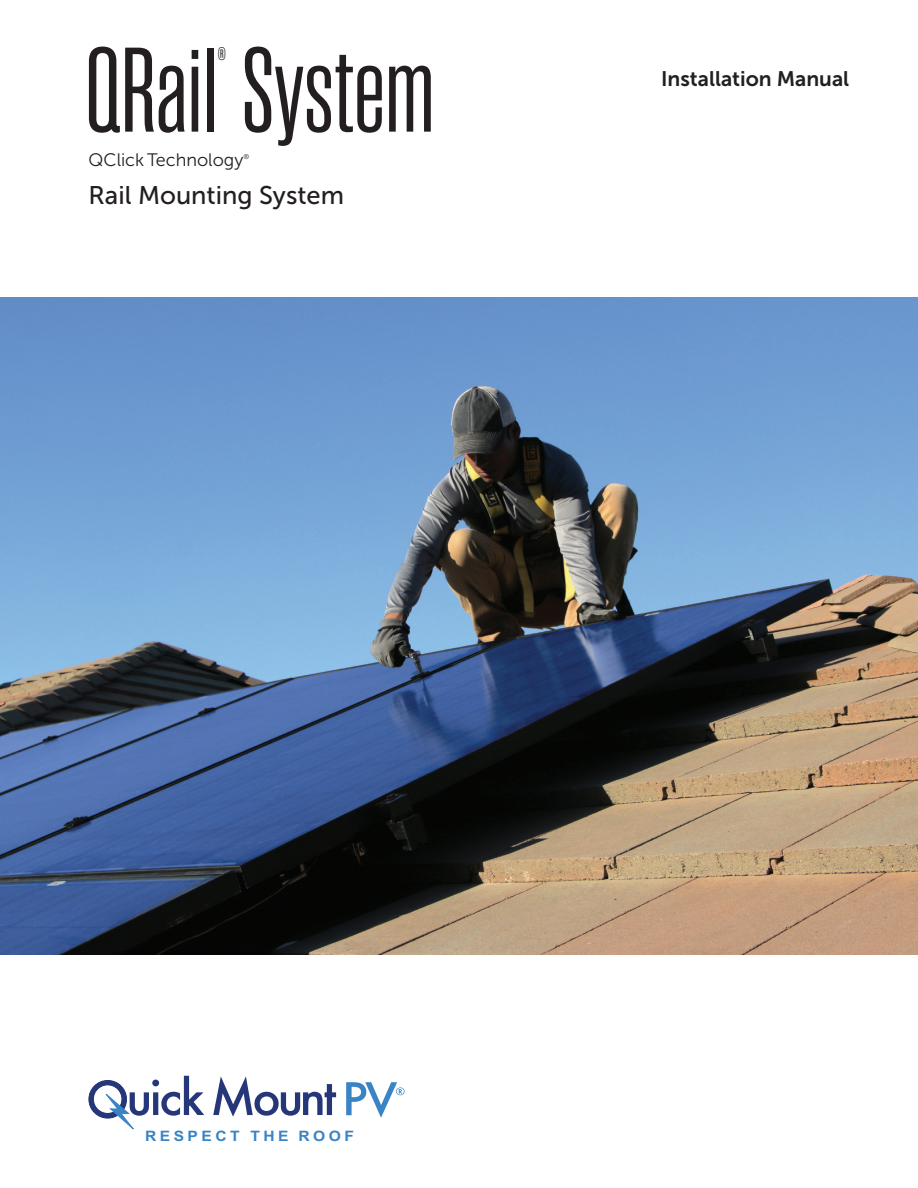
<style>
.page{position:relative;width:918px;height:1188px;background:#fff}
.page>*{position:absolute;margin:0;border:0;box-sizing:border-box;transform-origin:0 0}
.TOC_Text{font:120px "Rama Gothic M";color:#231f20}
.TOC_Text-2{font:25.5px "Museo Sans 500";color:#231f20}
.TOC_Text-3{font:21px "Museo Sans 700";color:#231f20}
.TOC_Text-4{font:18.3px "Rama Gothic M";color:#231f20}
.TOC_Text-5{font:18px "Museo Sans 300";color:#231f20}
.t1{font:700 14.4px "Arial";letter-spacing:.225em;color:#3984c4;scale:1.09 1}
.TOC_Text-6{font:7.05px "Museo Sans 300";color:#231f20}
</style>
<div class="page">
<svg style="left:213px;top:1076px;width:123px;height:41px"></svg>
<svg style="left:346px;top:1082px;width:59px;height:36px"></svg>
<svg style="left:89px;top:1076px;width:115px;height:54px"></svg>
<img style="left:0;top:297px;width:918px;height:657px">
<p class="TOC_Text" style="left:86px;top:31px;width:351px">QRail System</p>
<p class="TOC_Text-4" style="left:218px;top:44px;width:10px">®</p>
<p class="TOC_Text-5" style="left:89px;top:150px;width:156px">QClick Technology</p>
<p class="TOC_Text-6" style="left:243px;top:153px;width:7px">®</p>
<p class="TOC_Text-2" style="left:89px;top:182px;width:257px">Rail Mounting System</p>
<p class="TOC_Text-3" style="left:661px;top:67px;width:190px">Installation Manual</p>
<p class="t1" style="left:145px;top:1127px;width:193px">RESPECT THE ROOF</p>
</div>
